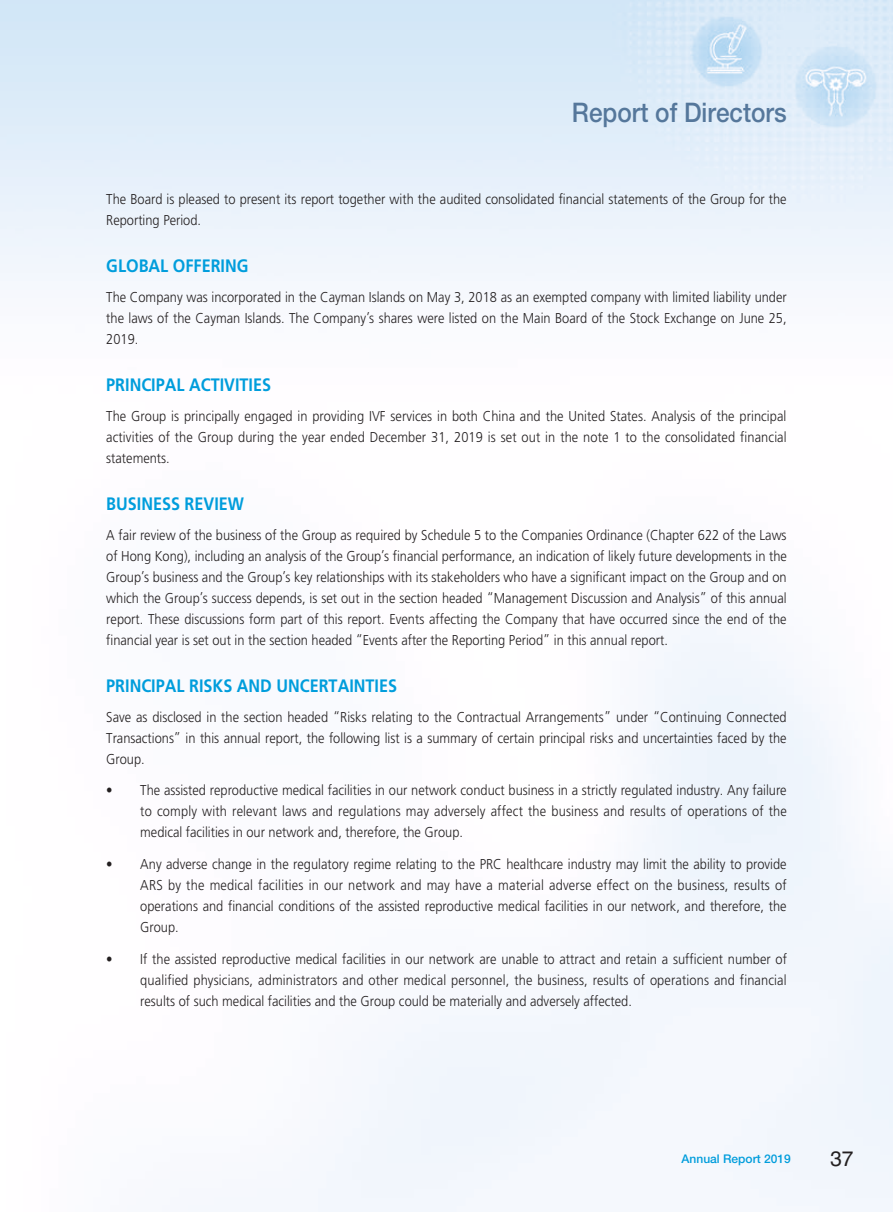
<style>
.page{position:relative;width:893px;height:1212px;background:#fff}
.page>*{position:absolute;margin:0;border:0;box-sizing:border-box;transform-origin:0 0}
.t1{font:500 27px "Helvetica Neue LT Std";color:#55779b;scale:.9 1}
.t2{font:21px "Helvetica LT Std";color:#231f20}
.t3{font:700 18px "Frutiger LT Std";color:#009ddc;scale:.9 1}
.t4{font:300 14.25px/21px "Frutiger LT Std";color:#231f20;text-align:justify;scale:.9 1}
.t5{font:500 12px "Helvetica Neue LT Std";color:#009ddc}
</style>
<div class="page">
<h1 class="t1" style="left:572px;top:96px;width:240px">Report of Directors</h1>
<p class="t4" style="left:106px;top:189px;width:757px">The Board is pleased to present its report together with the audited consolidated financial statements of the Group for the<br>Reporting Period.</p>
<p class="t3" style="left:106px;top:256px;width:160px">GLOBAL OFFERING</p>
<p class="t4" style="left:106px;top:287px;width:757px">The Company was incorporated in the Cayman Islands on May 3, 2018 as an exempted company with limited liability under the laws of the Cayman Islands. The Company’s shares were listed on the Main Board of the Stock Exchange on June 25, 2019.</p>
<p class="t3" style="left:106px;top:375px;width:185px">PRINCIPAL ACTIVITIES</p>
<p class="t4" style="left:106px;top:406px;width:757px">The Group is principally engaged in providing IVF services in both China and the United States. Analysis of the principal activities of the Group during the year ended December 31, 2019 is set out in the note 1 to the consolidated financial statements.</p>
<p class="t3" style="left:106px;top:493px;width:155px">BUSINESS REVIEW</p>
<p class="t4" style="left:106px;top:525px;width:758px">A fair review of the business of the Group as required by Schedule 5 to the Companies Ordinance (Chapter 622 of the Laws of Hong Kong), including an analysis of the Group’s financial performance, an indication of likely future developments in the Group’s business and the Group’s key relationships with its stakeholders who have a significant impact on the Group and on which the Group’s success depends, is set out in the section headed “Management Discussion and Analysis” of this annual report. These discussions form part of this report. Events affecting the Company that have occurred since the end of the financial year is set out in the section headed “Events after the Reporting Period” in this annual report.</p>
<p class="t3" style="left:106px;top:675px;width:325px">PRINCIPAL RISKS AND UNCERTAINTIES</p>
<p class="t4" style="left:106px;top:706px;width:757px">Save as disclosed in the section headed “Risks relating to the Contractual Arrangements” under “Continuing Connected Transactions” in this annual report, the following list is a summary of certain principal risks and uncertainties faced by the Group.</p>
<p class="t4" style="left:140px;top:780px;width:720px;text-indent:-34px">• The assisted reproductive medical facilities in our network conduct business in a strictly regulated industry. Any failure to comply with relevant laws and regulations may adversely affect the business and results of operations of the medical facilities in our network and, therefore, the Group.</p>
<p class="t4" style="left:140px;top:854px;width:720px;text-indent:-34px">• Any adverse change in the regulatory regime relating to the PRC healthcare industry may limit the ability to provide ARS by the medical facilities in our network and may have a material adverse effect on the business, results of operations and financial conditions of the assisted reproductive medical facilities in our network, and therefore, the Group.</p>
<p class="t4" style="left:140px;top:948px;width:720px;text-indent:-34px">• If the assisted reproductive medical facilities in our network are unable to attract and retain a sufficient number of qualified physicians, administrators and other medical personnel, the business, results of operations and financial results of such medical facilities and the Group could be materially and adversely affected.</p>
<p class="t5" style="left:681px;top:1152px;width:111px">Annual Report 2019</p>
<h2 class="t2" style="left:830px;top:1146px;width:25px">37</h2>
</div>
